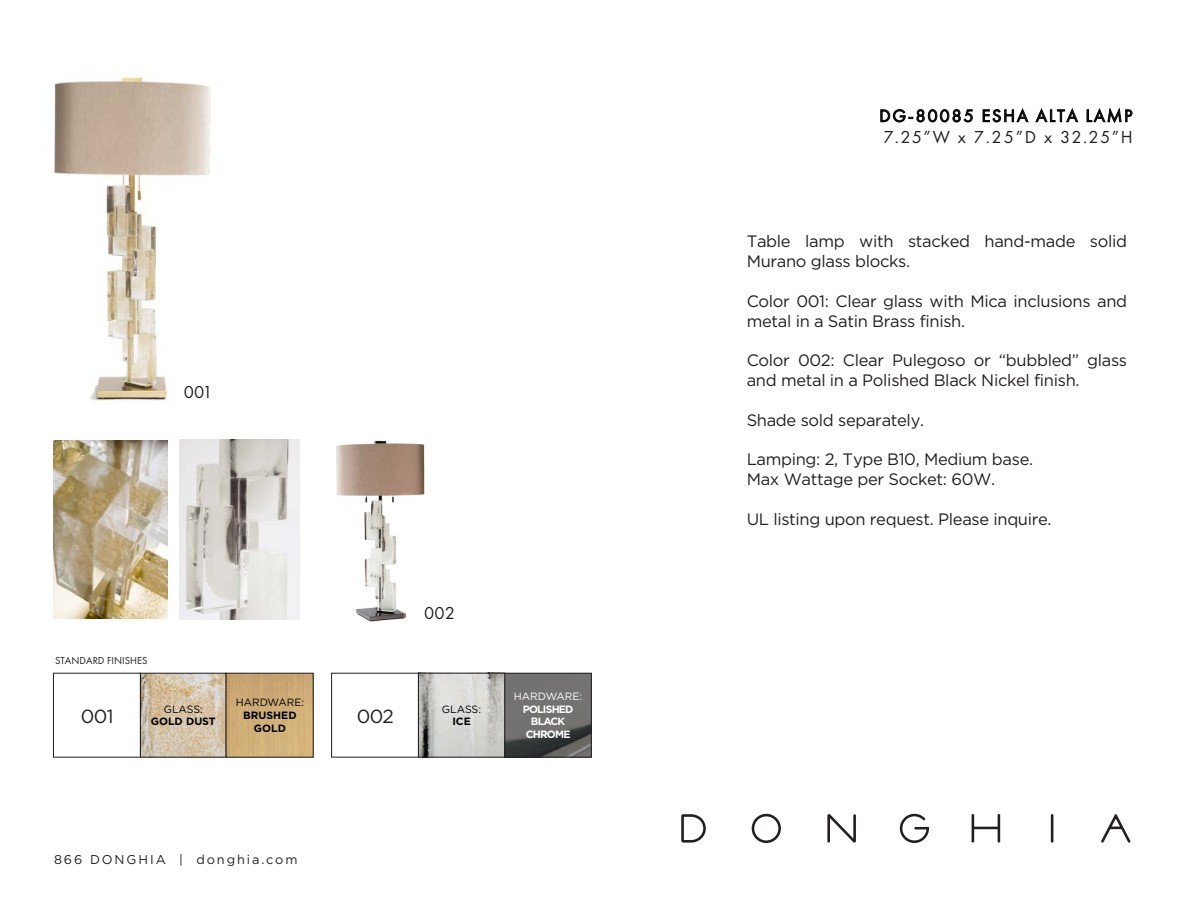
<style>
.page{position:relative;width:1188px;height:918px;background:#fff}
.page>*{position:absolute;margin:0;border:0;box-sizing:border-box;transform-origin:0 0}
.t1{font:19.05px "Gotham";letter-spacing:-.03em;color:#231f20}
.t2{font:18px "Futura PT";letter-spacing:.04em;color:#231f20}
.t3{font:18px "Futura PT";letter-spacing:.1em;color:#040503}
.t4{font:16.5px/19.8px "Gotham";letter-spacing:-.02em;color:#231f20}
.t5{font:12.75px "Gotham";letter-spacing:.15em;color:#231f20}
.t6{font:700 10.5px/12.6px "Gotham";color:#000001;text-align:center}
.t7{font:10.5px "Gotham";color:#000001}
.t8{font:700 10.5px/12.6px "Gotham";letter-spacing:-.075em;color:#fff;text-align:center}
.t9{font:10.5px "Futura PT";color:#231f20}
.t10{font:10.5px "Gotham";color:#fff}
</style>
<div class="page">
<svg style="left:880px;top:109px;width:93px;height:14px"></svg>
<svg style="left:982px;top:108px;width:47px;height:15px"></svg>
<svg style="left:1035px;top:108px;width:44px;height:15px"></svg>
<svg style="left:1086px;top:107px;width:47px;height:17px"></svg>
<svg style="left:827px;top:814px;width:29px;height:29px"></svg>
<svg style="left:972px;top:814px;width:28px;height:29px"></svg>
<hr style="left:1051px;top:814px;width:2px;height:29px;background:#231f20">
<svg style="left:752px;top:814px;width:29px;height:29px"></svg>
<svg style="left:681px;top:814px;width:25px;height:29px"></svg>
<svg style="left:900px;top:814px;width:29px;height:29px"></svg>
<svg style="left:1101px;top:814px;width:29px;height:29px"></svg>
<img style="left:336px;top:440px;width:89px;height:182px">
<img style="left:54px;top:76px;width:157px;height:325px">
<img style="left:53px;top:440px;width:115px;height:179px">
<img style="left:179px;top:440px;width:120px;height:179px">
<img style="left:142px;top:675px;width:170px;height:81px">
<div style="left:140px;top:673px;width:86px;height:85px;border:1px solid #231f20"></div>
<img style="left:420px;top:675px;width:170px;height:81px">
<div style="left:418px;top:673px;width:87px;height:85px;border:1px solid #231f20"></div>
<div style="left:226px;top:673px;width:88px;height:85px;border:1px solid #231f20"></div>
<div style="left:504px;top:673px;width:88px;height:85px;border:1px solid #231f20"></div>
<div style="left:53px;top:673px;width:88px;height:85px;border:1px solid #231f20"></div>
<div style="left:331px;top:673px;width:88px;height:85px;border:1px solid #231f20"></div>
<p class="t2" style="left:184px;top:381px;width:30px">001</p>
<p class="t9" style="left:55px;top:654px;width:94px">STANDARD FINISHES</p>
<p class="t7" style="left:236px;top:697px;width:70px">HARDWARE:</p>
<p class="t6" style="left:243px;top:709px;width:55px">BRUSHED<br>GOLD</p>
<p class="t7" style="left:164px;top:703px;width:41px">GLASS:</p>
<p class="t6" style="left:151px;top:715px;width:66px">GOLD DUST</p>
<p class="t1" style="left:81px;top:705px;width:34px">001</p>
<p class="t1" style="left:357px;top:706px;width:39px">002</p>
<p class="t2" style="left:424px;top:602px;width:32px">002</p>
<p class="t7" style="left:442px;top:703px;width:41px">GLASS:</p>
<p class="t6" style="left:452px;top:715px;width:20px">ICE</p>
<p class="t10" style="left:514px;top:690px;width:70px">HARDWARE:</p>
<p class="t8" style="left:523px;top:703px;width:52px">POLISHED<br>BLACK<br>CHROME</p>
<p class="t5" style="left:54px;top:852px;width:245px">866 DONGHIA | donghia.com</p>
<p class="t3" style="left:879px;top:105px;width:255px">DG-80085 ESHA ALTA LAMP</p>
<p class="t2" style="left:883px;top:127px;width:251px">7.25”W x 7.25”D x 32.25”H</p>
<p class="t4" style="left:747px;top:231px;width:382px">Table lamp with stacked hand-made solid<br>Murano glass blocks.</p>
<p class="t4" style="left:747px;top:291px;width:382px">Color 001: Clear glass with Mica inclusions and metal in a Satin Brass finish.</p>
<p class="t4" style="left:747px;top:350px;width:382px">Color 002: Clear Pulegoso or “bubbled” glass and metal in a Polished Black Nickel finish.</p>
<p class="t4" style="left:747px;top:409px;width:179px">Shade sold separately.</p>
<p class="t4" style="left:747px;top:449px;width:288px">Lamping: 2, Type B10, Medium base.<br>Max Wattage per Socket: 60W.</p>
<p class="t4" style="left:747px;top:508px;width:306px">UL listing upon request. Please inquire.</p>
</div>
